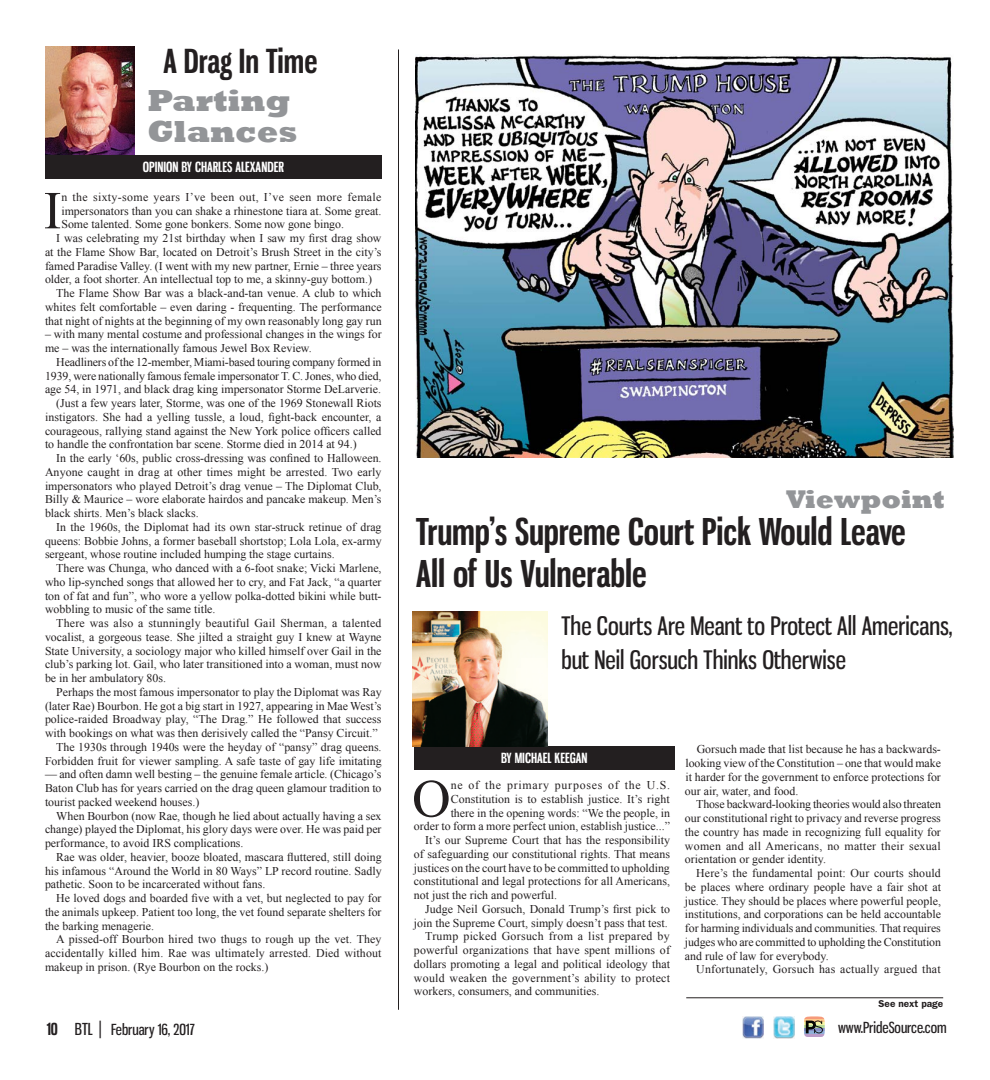
<style>
.page{position:relative;width:990px;height:1080px;background:#fff}
.page>*{position:absolute;margin:0;border:0;box-sizing:border-box;transform-origin:0 0}
.Body_Copy_-_DropCap{font:53.38px "Times New Roman";color:#231f20}
.Headline_2_-_Small{font:700 36.25px/41.2px "Gnuolane Rg";color:#231f20}
.Headline_2_-_Small-2{font:700 32.5px "Gnuolane Rg";color:#231f20}
.Column_Name{font:800 31.25px/31.2px "Rockwell";color:#939598}
.Column_Name-2{font:800 26.25px "Rockwell";color:#939598}
.Pull_Quote_W_O_Quote{font:25px/33.8px "Gnuolane Rg";color:#231f20}
.t1{font:15px "Gnuolane Rg";color:#231f20}
.ByLine_New{font:700 13.75px "Gnuolane Rg";color:#fff}
.Body_Copy{font:11.88px/13.8px "Times New Roman";color:#231f20;text-align:justify}
.Body_Copy_-_DropCap-2{font:11.88px/13.8px "Times New Roman";color:#231f20;text-align:right}
.Body_Copy-2{font:11.88px "Times New Roman";letter-spacing:.02em;color:#231f20}
.Continued_on{font:600 10px "Franklin Gothic";color:#231f20}
.s1{font-weight:700;font-size:16.25px}
.s2{font-size:16.25px}
.s3{font-size:17.5px}
</style>
<div class="page">
<img style="left:773px;top:1016px;width:22px;height:22px">
<img style="left:742px;top:1016px;width:22px;height:22px">
<hr style="left:804px;top:1016px;width:21px;height:3px;background:#f69a7a">
<hr style="left:804px;top:1019px;width:21px;height:3px;background:#fdc88a">
<hr style="left:804px;top:1022px;width:21px;height:3px;background:#f6f3a2">
<hr style="left:804px;top:1025px;width:21px;height:3px;background:#b7d99b">
<hr style="left:804px;top:1028px;width:21px;height:3px;background:#868fc4">
<hr style="left:804px;top:1031px;width:21px;height:3px;background:#8fafd8">
<hr style="left:804px;top:1034px;width:21px;height:3px;background:#bb9cc9">
<svg style="left:806px;top:1021px;width:17px;height:12px"></svg>
<img style="left:415px;top:55px;width:538px;height:402px">
<img style="left:45px;top:46px;width:90px;height:109px">
<div style="left:45px;top:155px;width:337px;height:23px;background:#231f20"></div>
<hr style="left:398px;top:49px;width:1px;height:961px;background:#231f20">
<div style="left:414px;top:747px;width:261px;height:23px;background:#231f20"></div>
<hr style="left:686px;top:997px;width:257px;height:1px;background:#231f20">
<img style="left:412px;top:612px;width:135px;height:135px">
<p class="Headline_2_-_Small-2" style="left:163px;top:41px;width:156px">A Drag In Time</p>
<p class="Column_Name" style="left:148px;top:85px;width:152px">Parting<br>Glances</p>
<p class="ByLine_New" style="left:143px;top:158px;width:143px">OPINION BY CHARLES ALEXANDER</p>
<p class="Body_Copy_-_DropCap" style="left:44px;top:175px;width:19px">I</p>
<p class="Body_Copy_-_DropCap-2" style="left:61px;top:190px;width:322px;text-align:justify">n the sixty-some years I’ve been out, I’ve seen more female impersonators than you can shake a rhinestone tiara at. Some great.<br>Some talented. Some gone bonkers. Some now gone bingo.</p>
<p class="Body_Copy" style="left:45px;top:231px;width:338px;text-indent:11px">I was celebrating my 21st birthday when I saw my first drag show at the Flame Show Bar, located on Detroit’s Brush Street in the city’s famed Paradise Valley. (I went with my new partner, Ernie – three years older, a foot shorter. An intellectual top to me, a skinny-guy bottom.)</p>
<p class="Body_Copy" style="left:45px;top:286px;width:338px;text-indent:11px">The Flame Show Bar was a black-and-tan venue. A club to which whites felt comfortable – even daring - frequenting. The performance that night of nights at the beginning of my own reasonably long gay run</p>
<p class="Body_Copy" style="left:45px;top:327px;width:338px">– with many mental costume and professional changes in the wings for me – was the internationally famous Jewel Box Review.</p>
<p class="Body_Copy" style="left:45px;top:355px;width:338px;text-indent:11px">Headliners of the 12-member, Miami-based touring company formed in 1939, were nationally famous female impersonator T. C. Jones, who died, age 54, in 1971, and black drag king impersonator Storme DeLarverie.</p>
<p class="Body_Copy" style="left:45px;top:396px;width:338px;text-indent:11px">(Just a few years later, Storme, was one of the 1969 Stonewall Riots instigators. She had a yelling tussle, a loud, fight-back encounter, a courageous, rallying stand against the New York police officers called to handle the confrontation bar scene. Storme died in 2014 at 94.)</p>
<p class="Body_Copy" style="left:45px;top:451px;width:338px;text-indent:11px">In the early ‘60s, public cross-dressing was confined to Halloween.<br>Anyone caught in drag at other times might be arrested. Two early impersonators who played Detroit’s drag venue – The Diplomat Club, Billy &amp; Maurice – wore elaborate hairdos and pancake makeup. Men’s black shirts. Men’s black slacks.</p>
<p class="Body_Copy" style="left:45px;top:520px;width:338px;text-indent:11px">In the 1960s, the Diplomat had its own star-struck retinue of drag queens: Bobbie Johns, a former baseball shortstop; Lola Lola, ex-army sergeant, whose routine included humping the stage curtains.</p>
<p class="Body_Copy" style="left:45px;top:561px;width:338px;text-indent:11px">There was Chunga, who danced with a 6-foot snake; Vicki Marlene, who lip-synched songs that allowed her to cry, and Fat Jack, “a quarter ton of fat and fun”, who wore a yellow polka-dotted bikini while butt&shy;wobbling to music of the same title.</p>
<p class="Body_Copy" style="left:45px;top:616px;width:338px;text-indent:11px">There was also a stunningly beautiful Gail Sherman, a talented vocalist, a gorgeous tease. She jilted a straight guy I knew at Wayne State University, a sociology major who killed himself over Gail in the club’s parking lot. Gail, who later transitioned into a woman, must now be in her ambulatory 80s.</p>
<p class="Body_Copy" style="left:45px;top:685px;width:338px;text-indent:11px">Perhaps the most famous impersonator to play the Diplomat was Ray (later Rae) Bourbon. He got a big start in 1927, appearing in Mae West’s police-raided Broadway play, “The Drag.” He followed that success with bookings on what was then derisively called the “Pansy Circuit.”</p>
<p class="Body_Copy" style="left:45px;top:740px;width:338px;text-align:right">The 1930s through 1940s were the heyday of “pansy” drag queens.<br>Forbidden fruit for viewer sampling. A safe taste of gay life imitating</p>
<p class="Body_Copy" style="left:45px;top:767px;width:338px">— and often damn well besting – the genuine female article. (Chicago’s Baton Club has for years carried on the drag queen glamour tradition to tourist packed weekend houses.)</p>
<p class="Body_Copy" style="left:45px;top:809px;width:338px;text-indent:11px">When Bourbon (now Rae, though he lied about actually having a sex change) played the Diplomat, his glory days were over. He was paid per performance, to avoid IRS complications.</p>
<p class="Body_Copy" style="left:45px;top:850px;width:338px;text-indent:11px">Rae was older, heavier, booze bloated, mascara fluttered, still doing his infamous “Around the World in 80 Ways” LP record routine. Sadly pathetic. Soon to be incarcerated without fans.</p>
<p class="Body_Copy" style="left:45px;top:891px;width:338px;text-indent:11px">He loved dogs and boarded five with a vet, but neglected to pay for the animals upkeep. Patient too long, the vet found separate shelters for the barking menagerie.</p>
<p class="Body_Copy" style="left:45px;top:932px;width:338px;text-indent:11px">A pissed-off Bourbon hired two thugs to rough up the vet. They accidentally killed him. Rae was ultimately arrested. Died without makeup in prison. (Rye Bourbon on the rocks.)</p>
<p class="Column_Name-2" style="left:786px;top:484px;width:160px">Viewpoint</p>
<p class="Headline_2_-_Small" style="left:416px;top:511px;width:491px">Trump’s Supreme Court Pick Would Leave<br>All of Us Vulnerable</p>
<p class="Pull_Quote_W_O_Quote" style="left:562px;top:609px;width:393px">The Courts Are Meant to Protect All Americans, but Neil Gorsuch Thinks Otherwise</p>
<p class="ByLine_New" style="left:501px;top:750px;width:88px">BY MICHAEL KEEGAN</p>
<p class="Body_Copy_-_DropCap" style="left:412px;top:763px;width:40px">O</p>
<p class="Body_Copy_-_DropCap-2" style="left:414px;top:778px;width:258px">ne of the primary purposes of the U.S.<br>Constitution is to establish justice. It’s right<br>there in the opening words: “We the people, in<br>order to form a more perfect union, establish justice...”</p>
<p class="Body_Copy" style="left:414px;top:833px;width:258px;text-indent:11px">It’s our Supreme Court that has the responsibility of safeguarding our constitutional rights. That means justices on the court have to be committed to upholding constitutional and legal protections for all Americans, not just the rich and powerful.</p>
<p class="Body_Copy" style="left:414px;top:902px;width:257px;text-align:right">Judge Neil Gorsuch, Donald Trump’s first pick to join the Supreme Court, simply doesn’t pass that test.</p>
<p class="Body_Copy" style="left:414px;top:929px;width:258px;text-indent:11px">Trump picked Gorsuch from a list prepared by powerful organizations that have spent millions of dollars promoting a legal and political ideology that would weaken the government’s ability to protect workers, consumers, and communities.</p>
<p class="Body_Copy" style="left:685px;top:742px;width:257px;text-indent:12px">Gorsuch made that list because he has a backwards&shy;looking view of the Constitution – one that would make it harder for the government to enforce protections for our air, water, and food.</p>
<p class="Body_Copy" style="left:685px;top:797px;width:257px;text-indent:11px">Those backward-looking theories would also threaten our constitutional right to privacy and reverse progress the country has made in recognizing full equality for women and all Americans, no matter their sexual orientation or gender identity.</p>
<p class="Body_Copy" style="left:685px;top:866px;width:258px;text-indent:11px">Here’s the fundamental point: Our courts should be places where ordinary people have a fair shot at justice. They should be places where powerful people, institutions, and corporations can be held accountable for harming individuals and communities. That requires judges who are committed to upholding the Constitution and rule of law for everybody.</p>
<p class="Body_Copy-2" style="left:696px;top:962px;width:246px">Unfortunately, Gorsuch has actually argued that</p>
<p class="Continued_on" style="left:879px;top:998px;width:66px">See next page</p>
<p class="t1" style="left:47px;top:1021px;width:149px"><span class="s1">10</span> <span class="s2">BTL</span> <span class="s3">|</span> February 16, 2017</p>
<p class="t1" style="left:838px;top:1019px;width:110px">www.PrideSource.com</p>
</div>
